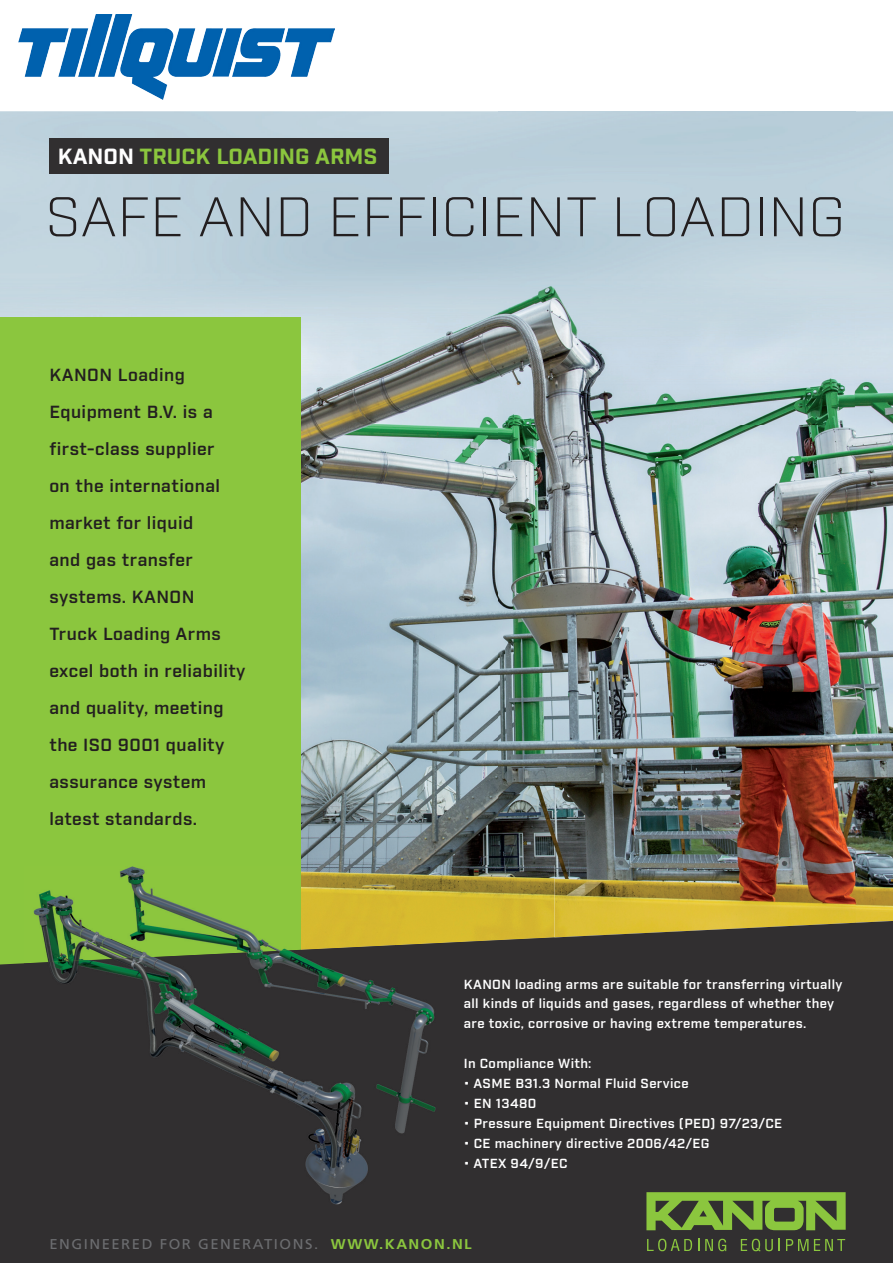
<style>
.page{position:relative;width:893px;height:1263px;background:#fff}
.page>*{position:absolute;margin:0;border:0;box-sizing:border-box;transform-origin:0 0}
.t1{font:300 54px "Industry";color:#231f20;scale:1.05 1}
.t2{font:700 21.3px "Industry";color:#8bc63e;scale:1.05 1}
.t3{font:600 17.1px/36.9px "Industry";letter-spacing:.025em;color:#231f20;scale:1.05 1}
.t4{font:14.25px "Frutiger LT";letter-spacing:.1em;color:#6c6d70;scale:1.05 1}
.t5{font:600 12.75px/20px "Industry";letter-spacing:.025em;color:#fff;scale:1.05 1}
.s1{color:#fff}
.s2{font-weight:700;color:#8bc63e}
</style>
<div class="page">
<img style="left:0;top:111px;width:498px;height:216px">
<img style="left:498px;top:111px;width:357px;height:758px">
<img style="left:855px;top:111px;width:38px;height:810px">
<img style="left:301px;top:327px;width:198px;height:538px">
<img style="left:554px;top:869px;width:301px;height:52px">
<div style="left:49px;top:138px;width:340px;height:35px;background:#312f30"></div>
<div style="left:0;top:317px;width:301px;height:720px;background:#8bc63e"></div>
<div style="left:0;top:921px;width:893px;height:342px;background:#312f30"></div>
<svg style="left:646px;top:1192px;width:200px;height:39px;background:#6f9739"></svg>
<svg style="left:647px;top:1239px;width:45px;height:12px"></svg>
<svg style="left:698px;top:1239px;width:1px;height:12px"></svg>
<svg style="left:705px;top:1239px;width:21px;height:12px"></svg>
<svg style="left:741px;top:1239px;width:32px;height:12px"></svg>
<svg style="left:779px;top:1239px;width:1px;height:12px"></svg>
<svg style="left:786px;top:1239px;width:22px;height:12px"></svg>
<svg style="left:814px;top:1239px;width:31px;height:12px"></svg>
<img style="left:301px;top:865px;width:253px;height:80px">
<img style="left:24px;top:866px;width:277px;height:79px">
<img style="left:24px;top:945px;width:371px;height:264px">
<div style="left:395px;top:937px;width:159px;height:272px;background:#312f30"></div>
<img style="left:18px;top:15px;width:316px;height:84px">
<p class="t2" style="left:58px;top:143px;width:306px"><span class="s1">KANON</span> TRUCK LOADING ARMS</p>
<p class="t1" style="left:45px;top:185px;width:764px">SAFE AND EFFICIENT LOADING</p>
<p class="t3" style="left:49px;top:357px;width:188px">KANON Loading<br>Equipment B.V. is a first-class supplier<br>on the international market for liquid<br>and gas transfer systems. KANON<br>Truck Loading Arms excel both in reliability and quality, meeting the ISO 9001 quality assurance system latest standards.</p>
<p class="t5" style="left:464px;top:974px;width:362px">KANON loading arms are suitable for transferring virtually all kinds of liquids and gases, regardless of whether they are toxic, corrosive or having extreme temperatures.</p>
<p class="t5" style="left:464px;top:1054px;width:123px">In Compliance With:</p>
<p class="t5" style="left:464px;top:1074px;width:216px">• ASME B31.3 Normal Fluid Service</p>
<p class="t5" style="left:464px;top:1094px;width:71px">• EN 13480</p>
<p class="t5" style="left:464px;top:1114px;width:305px">• Pressure Equipment Directives (PED) 97/23/CE</p>
<p class="t5" style="left:464px;top:1134px;width:236px">• CE machinery directive 2006/42/EG</p>
<p class="t5" style="left:464px;top:1154px;width:100px">• ATEX 94/9/EC</p>
<p class="t4" style="left:49px;top:1235px;width:404px">ENGINEERED FOR GENERATIONS. <span class="s2">WWW.KANON.NL</span></p>
</div>
